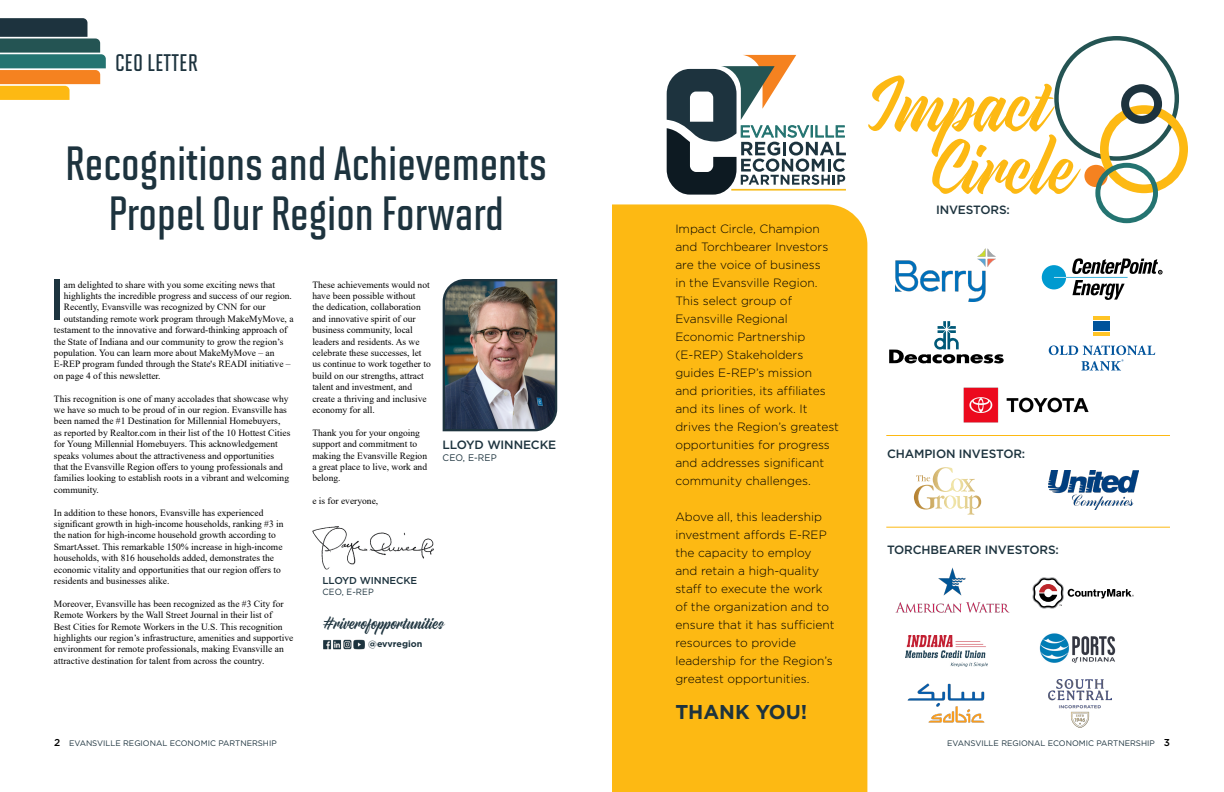
<style>
.page{position:relative;width:1224px;height:792px;background:#fff}
.page>*{position:absolute;margin:0;border:0;box-sizing:border-box;transform-origin:0 0}
.t1{font:79.7px/62.4px "Hot Salsa";color:#fdb913}
.t2{font:700 58.4px "Solano Gothic Pro MVB";color:#1d333e}
.t3{font:600 48px/50px "Solano Gothic Pro MVB";color:#1d333e;text-align:center}
.t4{font:600 24px "Solano Gothic Pro MVB";letter-spacing:.01em;color:#1d333e}
.t5{font:700 20px "Gotham";color:#1d333e}
.t6{font:18px "Hot Salsa";color:#1d333e}
.t7{font:300 12px/18px "Gotham";color:#000}
.t8{font:500 12px "Gotham";letter-spacing:-.01em;color:#1d333e}
.t9{font:500 10px "Gotham";letter-spacing:-.01em;color:#1d333e}
.t10{font:9.5px/11.4px "Times New Roman";color:#000}
.t11{font:9.5px "Gotham";letter-spacing:.01em;color:#1d333e;scale:.95 1}
.t12{font:700 9px "Gotham";color:#1d333e}
.t13{font:9px "Gotham";letter-spacing:.01em;color:#1d333e;scale:.95 1}
.t14{font:8px "Gotham";color:#1d333e}
.s1{font-weight:500;font-size:10px;color:#000}
</style>
<div class="page">
<svg style="left:1084px;top:165px;width:24px;height:22px"></svg>
<div style="left:1054px;top:36px;width:125px;height:125px;border:4px solid #245453;border-radius:50%"></div>
<div style="left:1100px;top:105px;width:88px;height:88px;border:9px solid #fdb913;border-radius:50%"></div>
<div style="left:1095px;top:163px;width:63px;height:60px;border:5px solid #247471;border-radius:50%"></div>
<div style="left:1121px;top:84px;width:41px;height:40px;border:8px solid #1d333e;border-radius:50%"></div>
<svg style="left:667px;top:55px;width:179px;height:140px"></svg>
<hr style="left:731px;top:189px;width:115px;height:2px;background:#f7bc1e">
<img style="left:323px;top:640px;width:42px;height:9px">
<hr style="left:886px;top:527px;width:284px;height:1px;background:#fdb913">
<hr style="left:886px;top:435px;width:284px;height:1px;background:#fdb913">
<img style="left:896px;top:249px;width:100px;height:53px">
<svg style="left:889px;top:321px;width:115px;height:42px"></svg>
<div style="left:1042px;top:265px;width:24px;height:24px;background:#009ad0;border-radius:12px"></div>
<svg style="left:1066px;top:258px;width:96px;height:42px"></svg>
<svg style="left:1049px;top:345px;width:106px;height:26px"></svg>
<hr style="left:1093px;top:333px;width:17px;height:3px;background:#ffc425">
<div style="left:1093px;top:322px;width:17px;height:9px;background:#00539b"></div>
<hr style="left:1093px;top:317px;width:17px;height:3px;background:#ffc425">
<img style="left:963px;top:387px;width:126px;height:36px">
<img style="left:442px;top:279px;width:116px;height:153px">
<div style="left:612px;top:204px;width:255px;height:588px;background:#fdb913"></div>
<svg style="left:914px;top:467px;width:67px;height:48px"></svg>
<svg style="left:0;top:18px;width:106px;height:82px"></svg>
<img style="left:907px;top:683px;width:77px;height:39px">
<img style="left:312px;top:526px;width:122px;height:44px">
<svg style="left:1032px;top:577px;width:102px;height:32px"></svg>
<img style="left:896px;top:567px;width:113px;height:45px">
<img style="left:1039px;top:633px;width:77px;height:30px">
<img style="left:1048px;top:471px;width:90px;height:38px">
<img style="left:905px;top:635px;width:82px;height:32px">
<img style="left:1048px;top:680px;width:63px;height:47px">
<h3 class="t4" style="left:115px;top:48px;width:85px">CEO LETTER</h3>
<h3 class="t3" style="left:65px;top:136px;width:484px">Recognitions and Achievements<br>Propel Our Region Forward</h3>
<h2 class="t2" style="left:50px;top:262px;width:15px">I</h2>
<p class="t10" style="left:64px;top:278px;width:213px">am delighted to share with you some exciting news that</p>
<p class="t10" style="left:64px;top:290px;width:230px">highlights the incredible progress and success of our region.</p>
<p class="t10" style="left:64px;top:301px;width:204px">Recently, Evansville was recognized by CNN for our</p>
<p class="t10" style="left:64px;top:313px;width:231px">outstanding remote work program through MakeMyMove, a</p>
<p class="t10" style="left:54px;top:324px;width:235px">testament to the innovative and forward-thinking approach of</p>
<p class="t10" style="left:54px;top:335px;width:231px">the State of Indiana and our community to grow the region’s</p>
<p class="t10" style="left:54px;top:347px;width:222px">population. You can learn more about MakeMyMove – an</p>
<p class="t10" style="left:54px;top:358px;width:238px">E-REP program funded through the State's READI initiative –</p>
<p class="t10" style="left:54px;top:370px;width:108px">on page 4 of this newsletter.</p>
<p class="t10" style="left:54px;top:392px;width:238px">This recognition is one of many accolades that showcase why we have so much to be proud of in our region. Evansville has been named the #1 Destination for Millennial Homebuyers, as reported by Realtor.com in their list of the 10 Hottest Cities for Young Millennial Homebuyers. This acknowledgement speaks volumes about the attractiveness and opportunities that the Evansville Region offers to young professionals and families looking to establish roots in a vibrant and welcoming community.</p>
<p class="t10" style="left:54px;top:506px;width:231px">In addition to these honors, Evansville has experienced significant growth in high-income households, ranking #3 in the nation for high-income household growth according to SmartAsset. This remarkable 150% increase in high-income households, with 816 households added, demonstrates the economic vitality and opportunities that our region offers to residents and businesses alike.</p>
<p class="t10" style="left:54px;top:598px;width:241px">Moreover, Evansville has been recognized as the #3 City for Remote Workers by the Wall Street Journal in their list of<br>Best Cities for Remote Workers in the U.S. This recognition highlights our region’s infrastructure, amenities and supportive environment for remote professionals, making Evansville an attractive destination for talent from across the country.</p>
<p class="t10" style="left:312px;top:278px;width:120px">These achievements would not have been possible without<br>the dedication, collaboration and innovative spirit of our business community, local leaders and residents. As we celebrate these successes, let us continue to work together to build on our strengths, attract talent and investment, and create a thriving and inclusive economy for all.</p>
<p class="t10" style="left:312px;top:427px;width:116px">Thank you for your ongoing support and commitment to making the Evansville Region a great place to live, work and belong.</p>
<p class="t10" style="left:312px;top:495px;width:67px">e is for everyone,</p>
<p class="t8" style="left:443px;top:437px;width:115px">LLOYD WINNECKE</p>
<p class="t11" style="left:443px;top:452px;width:58px">CEO, E-REP</p>
<p class="t9" style="left:323px;top:574px;width:96px">LLOYD WINNECKE</p>
<p class="t13" style="left:323px;top:586px;width:55px">CEO, E-REP</p>
<h3 class="t6" style="left:321px;top:612px;width:123px">#riverofopportunities</h3>
<p class="t12" style="left:368px;top:638px;width:56px">@evvregion</p>
<p class="t7" style="left:675px;top:220px;width:165px">Impact Circle, Champion and Torchbearer Investors are the voice of business<br>in the Evansville Region.<br>This select group of<br>Evansville Regional<br>Economic Partnership (E-REP) Stakeholders guides E-REP’s mission<br>and priorities, its affiliates and its lines of work. It drives the Region’s greatest opportunities for progress and addresses significant community challenges.</p>
<p class="t7" style="left:675px;top:508px;width:161px">Above all, this leadership investment affords E-REP the capacity to employ and retain a high-quality staff to execute the work of the organization and to ensure that it has sufficient resources to provide leadership for the Region’s greatest opportunities.</p>
<h3 class="t5" style="left:675px;top:699px;width:134px">THANK YOU!</h3>
<h1 class="t1" style="left:931px;top:76px;width:142px;text-indent:-64px">Impact<br>Circle</h1>
<p class="t8" style="left:936px;top:202px;width:75px">INVESTORS:</p>
<p class="t8" style="left:887px;top:445px;width:140px">CHAMPION INVESTOR:</p>
<p class="t8" style="left:887px;top:541px;width:173px">TORCHBEARER INVESTORS:</p>
<p class="t14" style="left:54px;top:738px;width:224px"><span class="s1">2</span> EVANSVILLE REGIONAL ECONOMIC PARTNERSHIP</p>
<p class="t14" style="left:947px;top:738px;width:224px">EVANSVILLE REGIONAL ECONOMIC PARTNERSHIP <span class="s1">3</span></p>
</div>
